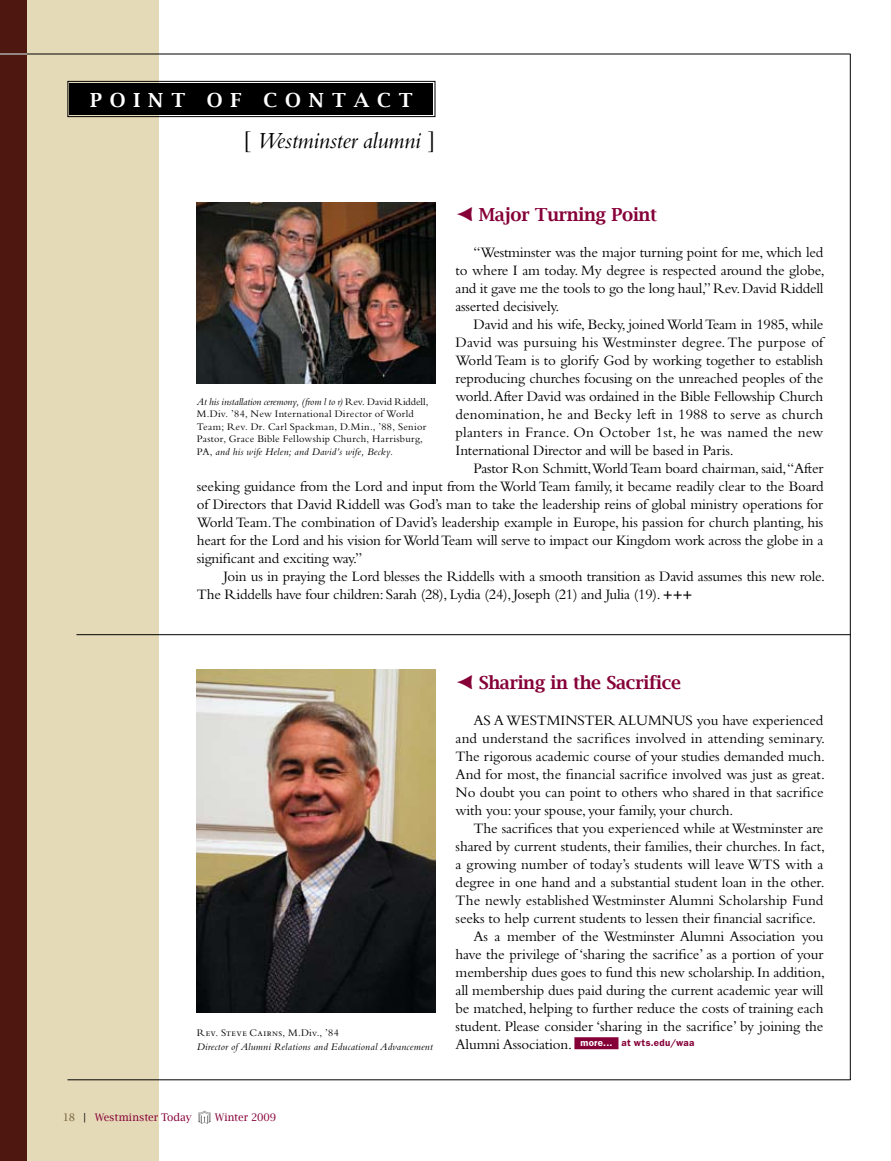
<style>
.page{position:relative;width:891px;height:1161px;background:#fff}
.page>*{position:absolute;margin:0;border:0;box-sizing:border-box;transform-origin:0 0}
.t1{font:italic 24px "Bembo Std";letter-spacing:-.015em;color:#000}
.t2{font:600 19.5px "Lucida Bright";letter-spacing:.4em;color:#fff}
.t3{font:600 18px "Lucida Bright";letter-spacing:-.015em;color:#860038}
.t4{font:15px/18px "Bembo Std";letter-spacing:-.01em;color:#000;text-align:justify}
.t5{font:10.5px/12.6px "Bembo Std";letter-spacing:.03em;color:#000}
.t6{font:italic 10.5px "Bembo Std";letter-spacing:.02em;color:#000}
.t7{font:10.5px "Lucida Bright";letter-spacing:-.01em;color:#860038}
.s1{font-style:normal}
.s2{font-family:"Altemus Borders One";font-weight:400}
.s3{font-weight:700}
.s4{font-style:italic}
.s5{color:#78653a}
.s6{color:#000}
</style>
<div class="page">
<div style="left:0;top:0;width:159px;height:1161px;background:#e5dab7"></div>
<hr style="left:850px;top:54px;width:1px;height:1026px;background:#000">
<div style="left:574px;top:1037px;width:45px;height:12px;background:#860038"></div>
<img style="left:197px;top:670px;width:238px;height:342px">
<img style="left:197px;top:202px;width:238px;height:182px">
<div style="left:0;top:0;width:27px;height:1161px;background:#4e1710"></div>
<svg style="left:67px;top:81px;width:369px;height:36px;background:#131312"></svg>
<div style="left:71px;top:85px;width:361px;height:28px;border:1px solid #000"></div>
<hr style="left:0;top:54px;width:850px;height:1px;background:#000">
<svg style="left:0;top:54px;width:27px;height:1px"></svg>
<hr style="left:68px;top:1080px;width:782px;height:1px;background:#000">
<hr style="left:76px;top:634px;width:774px;height:1px;background:#000">
<img style="left:198px;top:1110px;width:13px;height:14px">
<h2 class="t2" style="left:90px;top:88px;width:62px">POINT</h2>
<h2 class="t2" style="left:207px;top:88px;width:122px">OF CONT</h2>
<h2 class="t2" style="left:354px;top:88px;width:60px">ACT</h2>
<h1 class="t1" style="left:243px;top:127px;width:193px"><span class="s1">[</span> Westminster alumni <span class="s1">]</span></h1>
<p class="t3" style="left:456px;top:204px;width:203px"><span class="s2">Ï</span> Major Turning Point</p>
<p class="t4" style="left:456px;top:243px;width:371px;text-indent:18px">“Westminster was the major turning point for me, which led to where I am today. My degree is respected around the globe, and it gave me the tools to go the long haul,” Rev. David Riddell asserted decisively.</p>
<p class="t4" style="left:456px;top:315px;width:369px;text-indent:18px">David and his wife, Becky, joined World Team in 1985, while David was pursuing his Westminster degree. The purpose of World Team is to glorify God by working together to establish reproducing churches focusing on the unreached peoples of the world. After David was ordained in the Bible Fellowship Church denomination, he and Becky left in 1988 to serve as church planters in France. On October 1st, he was named the new International Director and will be based in Paris.</p>
<p class="t4" style="left:197px;top:459px;width:628px;text-indent:277px">Pastor Ron Schmitt,World Team board chairman, said,“After seeking guidance from the Lord and input from the World Team family, it became readily clear to the Board of Directors that David Riddell was God’s man to take the leadership reins of global ministry operations for World Team. The combination of David’s leadership example in Europe, his passion for church planting, his heart for the Lord and his vision for World Team will serve to impact our Kingdom work across the globe in a significant and exciting way.”</p>
<p class="t4" style="left:197px;top:567px;width:630px;text-indent:27px">Join us in praying the Lord blesses the Riddells with a smooth transition as David assumes this new role.<br>The Riddells have four children: Sarah (28), Lydia (24), Joseph (21) and Julia (19). <span class="s3">+++</span></p>
<p class="t5" style="left:197px;top:395px;width:233px"><span class="s4">At his installation ceremony, (from l to r)</span> Rev. David Riddell, M.Div. ’84, New International Director of World Team; Rev. Dr. Carl Spackman, D.Min., ’88, Senior Pastor, Grace Bible Fellowship Church, Harrisburg, PA, <span class="s4">and his wife Helen; and David’s wife, Becky.</span></p>
<p class="t5" style="left:197px;top:1026px;width:143px">Rev. Steve Cairns, M.Div., ’84</p>
<p class="t6" style="left:197px;top:1040px;width:237px">Director of Alumni Relations and Educational Advancement</p>
<p class="t3" style="left:456px;top:672px;width:227px"><span class="s2">Ï</span> Sharing in the Sacrifice</p>
<p class="t4" style="left:456px;top:711px;width:371px;text-indent:18px">As a We stminster Alumnus you have experienced and understand the sacrifices involved in attending seminary.<br>The rigorous academic course of your studies demanded much.<br>And for most, the financial sacrifice involved was just as great.<br>No doubt you can point to others who shared in that sacrifice with you: your spouse, your family, your church.</p>
<p class="t4" style="left:456px;top:819px;width:371px;text-indent:18px">The sacrifices that you experienced while at Westminster are shared by current students, their families, their churches. In fact, a growing number of today’s students will leave WTS</p>
<p class="t4" style="left:785px;top:855px;width:40px">with a</p>
<p class="t4" style="left:456px;top:873px;width:371px">degree in one hand and a substantial student loan in the other.</p>
<p class="t4" style="left:456px;top:891px;width:369px">The newly established Westminster Alumni Scholarship Fund</p>
<p class="t4" style="left:456px;top:909px;width:362px">seeks to help current students to lessen their financial sacrifice.</p>
<p class="t4" style="left:474px;top:927px;width:351px">As a member of the Westminster Alumni Association you</p>
<p class="t4" style="left:456px;top:945px;width:369px">have the privilege of ‘sharing the sacrifice’ as a portion of your</p>
<p class="t4" style="left:456px;top:963px;width:371px">membership dues goes to fund this new scholarship. In addition,</p>
<p class="t4" style="left:456px;top:981px;width:369px">all membership dues paid during the current academic year will</p>
<p class="t4" style="left:456px;top:999px;width:369px">be matched, helping to further reduce the costs of training each</p>
<p class="t4" style="left:456px;top:1017px;width:369px">student. Please consider ‘sharing in the sacrifice’ by joining the</p>
<p class="t4" style="left:456px;top:1035px;width:240px">Alumni Association. <sup>more...</sup> <sup>at</sup> <sup>wts.edu/waa</sup></p>
<p class="t7" style="left:63px;top:1111px;width:130px"><span class="s5">18</span> <span class="s6">|</span> Westminster Today</p>
<p class="t7" style="left:215px;top:1111px;width:63px">Winter 2009</p>
</div>
